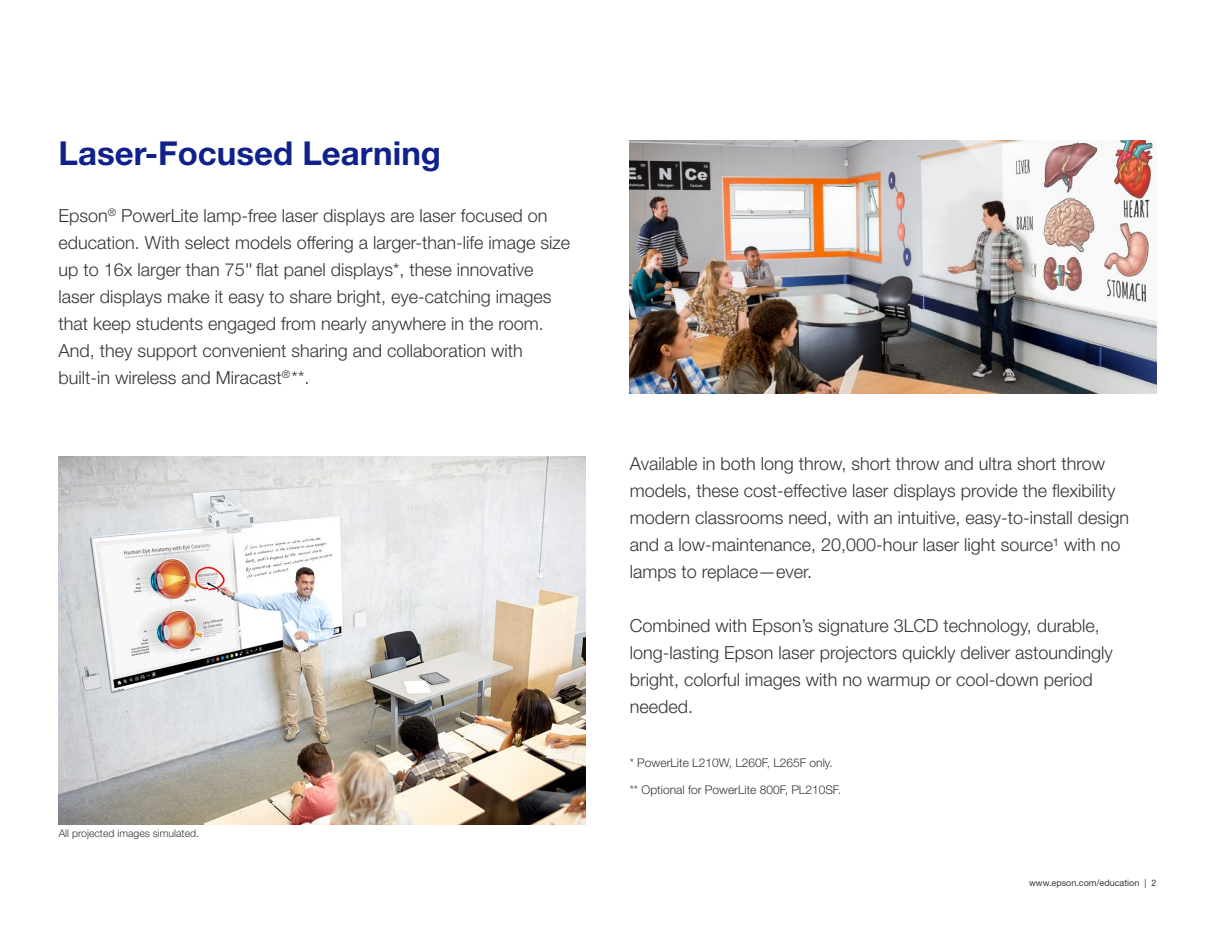
<style>
.page{position:relative;width:1215px;height:945px;background:#fff}
.page>*{position:absolute;margin:0;border:0;box-sizing:border-box;transform-origin:0 0}
.t1{font:700 33px "Helvetica Neue LT Std";color:#10218b}
.t2{font:300 18px/27px "Helvetica Neue LT Std";color:#353535}
.t3{font:300 12px "Helvetica Neue LT Std";color:#353535}
.t4{font:300 10.5px "Helvetica Neue LT Std";color:#353535}
.t5{font:9px "Helvetica Neue LT Std";color:#353535}
</style>
<div class="page">
<img style="left:630px;top:141px;width:526px;height:252px">
<img style="left:58px;top:457px;width:527px;height:367px">
<h1 class="t1" style="left:59px;top:132px;width:384px">Laser-Focused Learning</h1>
<p class="t2" style="left:58px;top:202px;width:513px">Epson<sup>®</sup> PowerLite lamp-free laser displays are laser focused on education. With select models offering a larger-than-life image size up to 16x larger than 75'' flat panel displays*, these innovative laser displays make it easy to share bright, eye-catching images that keep students engaged from nearly anywhere in the room.<br>And, they support convenient sharing and collaboration with built-in wireless and Miracast<sup>®</sup>**.</p>
<p class="t4" style="left:59px;top:827px;width:142px">All projected images simulated.</p>
<p class="t2" style="left:630px;top:449px;width:501px">Available in both long throw, short throw and ultra short throw models, these cost-effective laser displays provide the flexibility modern classrooms need, with an intuitive, easy-to-install design and a low-maintenance, 20,000-hour laser light source¹ with no lamps to replace—ever.</p>
<p class="t2" style="left:630px;top:611px;width:485px">Combined with Epson’s signature 3LCD technology, durable, long-lasting Epson laser projectors quickly deliver astoundingly bright, colorful images with no warmup or cool-down period needed.</p>
<p class="t3" style="left:630px;top:755px;width:204px">* PowerLite L210W, L260F, L265F only.</p>
<p class="t3" style="left:630px;top:782px;width:213px">** Optional for PowerLite 800F, PL210SF.</p>
<p class="t5" style="left:1029px;top:878px;width:129px">www.epson.com/education | 2</p>
</div>
